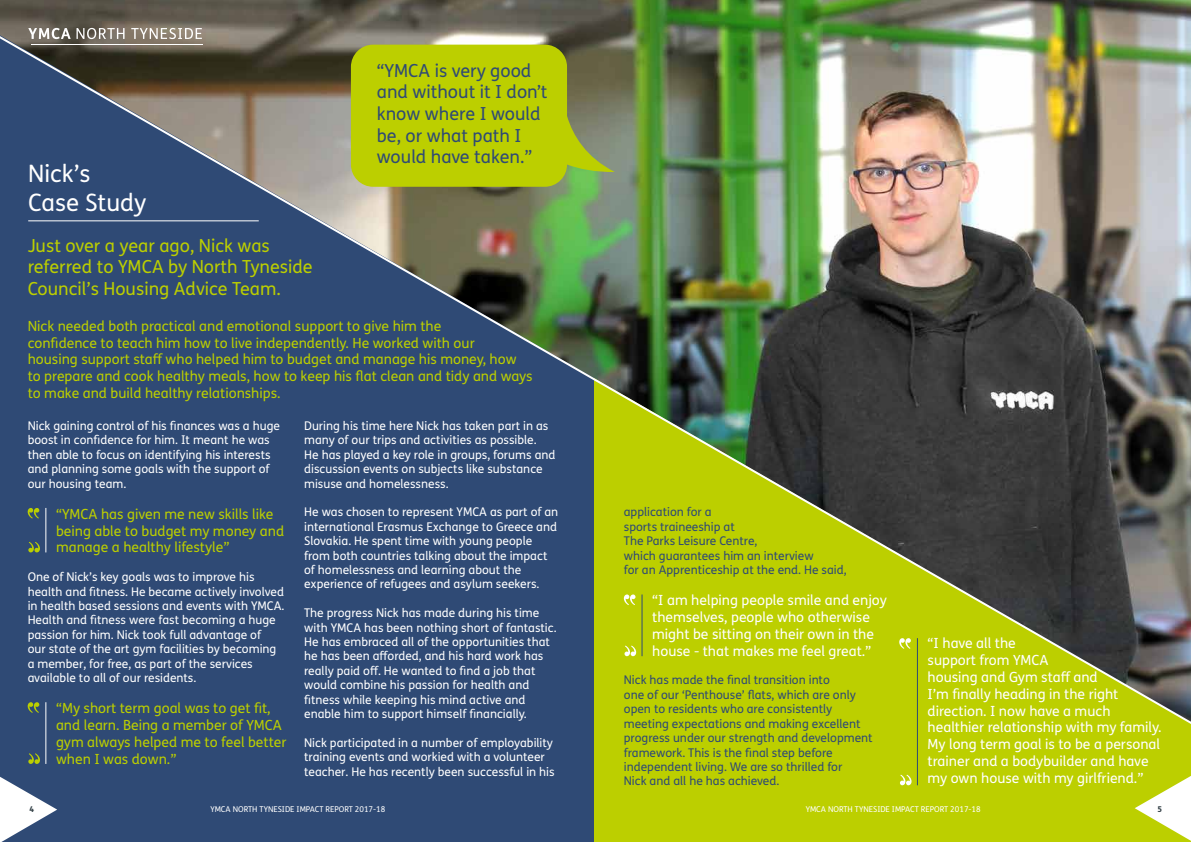
<style>
.page{position:relative;width:1191px;height:842px;background:#2f4a75}
.page>*{position:absolute;margin:0;border:0;box-sizing:border-box;transform-origin:0 0}
.t1{font:24px/28.8px "FS Me Pro";color:#fff}
.t2{font:18px/21.6px "FS Me Pro";color:#bccf00}
.t3{font:18px/21.6px "FS Me Pro";color:#2f4a75}
.t4{font:14px/16.8px "FS Me Pro";color:#bccf00}
.t5{font:14px/16.8px "FS Me Pro";color:#fff}
.t6{font:12px/14.4px "FS Me Pro";color:#fff}
.t7{font:12px/14.4px "FS Me Pro";color:#2f4a75}
.t8{font:8px "FS Me Pro";color:#fff}
.t9{font:800 8px "FS Me Pro";color:#354248}
</style>
<div class="page">
<div style="left:594px;top:359px;width:597px;height:483px;background:#bccf00"></div>
<svg style="left:900px;top:775px;width:11px;height:10px"></svg>
<hr style="left:917px;top:638px;width:1px;height:147px;background:#2f4a75">
<img style="left:0;top:0;width:1191px;height:737px">
<svg style="left:1134px;top:736px;width:57px;height:105px"></svg>
<svg style="left:0;top:737px;width:57px;height:105px"></svg>
<svg style="left:28px;top:28px;width:97px;height:11px"></svg>
<svg style="left:131px;top:28px;width:71px;height:11px"></svg>
<hr style="left:31px;top:44px;width:171px;height:1px;background:#fff">
<h2 class="t3" style="left:377px;top:59px;width:172px">“YMCA is very good and without it I don’t know where I would be, or what path I would have taken.”</h2>
<h1 class="t1" style="left:28px;top:158px;width:120px">Nick’s<br>Case Study</h1>
<h2 class="t2" style="left:28px;top:234px;width:286px">Just over a year ago, Nick was referred to YMCA by North Tyneside<br>Council’s Housing Advice Team.</h2>
<p class="t4" style="left:28px;top:317px;width:506px">Nick needed both practical and emotional support to give him the<br>confidence to teach him how to live independently. He worked with our<br>housing support staff who helped him to budget and manage his money, how to prepare and cook healthy meals, how to keep his flat clean and tidy and ways to make and build healthy relationships.</p>
<p class="t6" style="left:28px;top:418px;width:254px">Nick gaining control of his finances was a huge boost in confidence for him. It meant he was then able to focus on identifying his interests and planning some goals with the support of our housing team.</p>
<p class="t4" style="left:56px;top:505px;width:230px">“YMCA has given me new skills like being able to budget my money and manage a healthy lifestyle”</p>
<p class="t6" style="left:28px;top:570px;width:258px">One of Nick’s key goals was to improve his health and fitness. He became actively involved in health based sessions and events with YMCA.<br>Health and fitness were fast becoming a huge passion for him. Nick took full advantage of<br>our state of the art gym facilities by becoming a member, for free, as part of the services available to all of our residents.</p>
<p class="t4" style="left:56px;top:700px;width:232px">“My short term goal was to get fit, and learn. Being a member of YMCA gym always helped me to feel better when I was down.”</p>
<p class="t6" style="left:304px;top:418px;width:253px">During his time here Nick has taken part in as many of our trips and activities as possible.<br>He has played a key role in groups, forums and discussion events on subjects like substance misuse and homelessness.</p>
<p class="t6" style="left:304px;top:505px;width:256px">He was chosen to represent YMCA as part of an international Erasmus Exchange to Greece and Slovakia. He spent time with young people from both countries talking about the impact of homelessness and learning about the experience of refugees and asylum seekers.</p>
<p class="t6" style="left:304px;top:606px;width:254px">The progress Nick has made during his time with YMCA has been nothing short of fantastic.<br>He has embraced all of the opportunities that he has been afforded, and his hard work has really paid off. He wanted to find a job that would combine his passion for health and fitness while keeping his mind active and enable him to support himself financially.</p>
<p class="t6" style="left:304px;top:735px;width:252px">Nick participated in a number of employability training events and workied with a volunteer teacher. He has recently been successful in his</p>
<p class="t7" style="left:624px;top:505px;width:224px">application for a<br>sports traineeship at<br>The Parks Leisure Centre,<br>which guarantees him an interview<br>for an Apprenticeship at the end. He said,</p>
<p class="t5" style="left:652px;top:592px;width:236px">“I am helping people smile and enjoy themselves, people who otherwise might be sitting on their own in the house - that makes me feel great.”</p>
<p class="t7" style="left:624px;top:673px;width:250px">Nick has made the final transition into<br>one of our ‘Penthouse’ flats, which are only open to residents who are consistently meeting expectations and making excellent progress under our strength and development framework. This is the final step before independent living. We are so thrilled for<br>Nick and all he has achieved.</p>
<p class="t5" style="left:927px;top:635px;width:235px">“I have all the<br>support from YMCA<br>housing and Gym staff and<br>I’m finally heading in the right direction. I now have a much healthier relationship with my family.<br>My long term goal is to be a personal trainer and a bodybuilder and have my own house with my girlfriend.”</p>
<p class="t9" style="left:29px;top:803px;width:6px">4</p>
<p class="t8" style="left:210px;top:804px;width:176px">YMCA NORTH TYNESIDE IMPACT REPORT 2017-18</p>
<p class="t8" style="left:805px;top:804px;width:176px">YMCA NORTH TYNESIDE IMPACT REPORT 2017-18</p>
<p class="t9" style="left:1157px;top:803px;width:6px">5</p>
</div>
